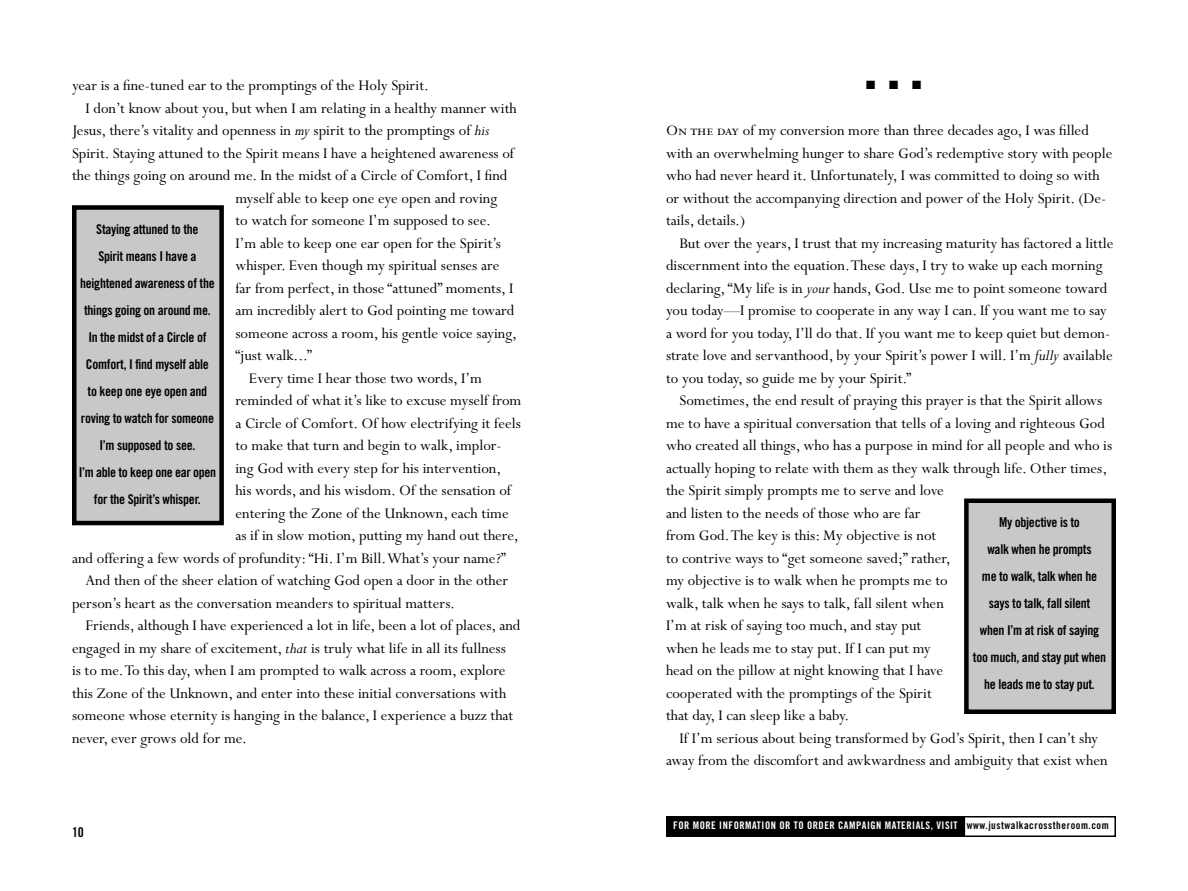
<style>
.page{position:relative;width:1188px;height:891px;background:#fff}
.page>*{position:absolute;margin:0;border:0;box-sizing:border-box;transform-origin:0 0}
.t1{font:16.5px/22.5px "Perpetua";color:#000}
.t2{font:13.5px/27px "Trade Gothic Bold Cond Twenty";letter-spacing:-.02em;color:#000;text-align:center}
.t3{font:12px "Zapf Dingbats ITC";color:#000}
.t4{font:10.5px "Trade Gothic Bold Cond Twenty";letter-spacing:.05em;color:#fff}
.s1{font-style:italic}
.s2{font-family:"Perpetua SC"}
.s3{color:#000}
</style>
<div class="page">
<div style="left:666px;top:816px;width:450px;height:21px;border:2px solid #000"></div>
<div style="left:667px;top:817px;width:297px;height:19px;background:#000"></div>
<div style="left:666px;top:816px;width:299px;height:21px;border:2px solid #000"></div>
<div style="left:966px;top:501px;width:148px;height:211px;background:#c6c8ca"></div>
<div style="left:964px;top:499px;width:152px;height:215px;border:4px solid #000"></div>
<div style="left:74px;top:207px;width:148px;height:316px;background:#c6c8ca"></div>
<div style="left:72px;top:205px;width:152px;height:320px;border:4px solid #000"></div>
<p class="t1" style="left:72px;top:75px;width:359px">year is a fine-tuned ear to the promptings of the Holy Spirit.</p>
<p class="t1" style="left:86px;top:97px;width:433px">I don’t know about you, but when I am relating in a healthy manner with</p>
<p class="t1" style="left:72px;top:120px;width:419px">Jesus, there’s vitality and openness in <span class="s1">my</span> spirit to the promptings of <span class="s1">his</span></p>
<p class="t1" style="left:72px;top:142px;width:444px">Spirit. Staying attuned to the Spirit means I have a heightened awareness of</p>
<p class="t1" style="left:72px;top:165px;width:437px">the things going on around me. In the midst of a Circle of Comfort, I find</p>
<p class="t1" style="left:235px;top:187px;width:263px">myself able to keep one eye open and roving</p>
<p class="t1" style="left:235px;top:210px;width:257px">to watch for someone I’m supposed to see.</p>
<p class="t1" style="left:235px;top:232px;width:267px">I’m able to keep one ear open for the Spirit’s</p>
<p class="t1" style="left:235px;top:255px;width:265px">whisper. Even though my spiritual senses are</p>
<p class="t1" style="left:235px;top:277px;width:280px">far from perfect, in those “attuned” moments, I</p>
<p class="t1" style="left:235px;top:300px;width:280px">am incredibly alert to God pointing me toward</p>
<p class="t1" style="left:235px;top:322px;width:283px">someone across a room, his gentle voice saying,</p>
<p class="t1" style="left:235px;top:345px;width:78px">“just walk...”</p>
<p class="t1" style="left:249px;top:367px;width:235px">Every time I hear those two words, I’m</p>
<p class="t1" style="left:235px;top:390px;width:288px">reminded of what it’s like to excuse myself from</p>
<p class="t1" style="left:235px;top:412px;width:287px">a Circle of Comfort. Of how electrifying it feels</p>
<p class="t1" style="left:235px;top:435px;width:268px">to make that turn and begin to walk, implor-</p>
<p class="t1" style="left:235px;top:457px;width:267px">ing God with every step for his intervention,</p>
<p class="t1" style="left:235px;top:480px;width:277px">his words, and his wisdom. Of the sensation of</p>
<p class="t1" style="left:235px;top:502px;width:275px">entering the Zone of the Unknown, each time</p>
<p class="t1" style="left:235px;top:525px;width:285px">as if in slow motion, putting my hand out there,</p>
<p class="t1" style="left:72px;top:547px;width:436px">and offering a few words of profundity: “Hi. I’m Bill. What’s your name?”</p>
<p class="t1" style="left:86px;top:570px;width:424px">And then of the sheer elation of watching God open a door in the other</p>
<p class="t1" style="left:72px;top:592px;width:385px">person’s heart as the conversation meanders to spiritual matters.</p>
<p class="t1" style="left:86px;top:615px;width:437px">Friends, although I have experienced a lot in life, been a lot of places, and</p>
<p class="t1" style="left:72px;top:637px;width:435px">engaged in my share of excitement, <span class="s1">that</span> is truly what life in all its fullness</p>
<p class="t1" style="left:72px;top:660px;width:435px">is to me. To this day, when I am prompted to walk across a room, explore</p>
<p class="t1" style="left:72px;top:682px;width:436px">this Zone of the Unknown, and enter into these initial conversations with</p>
<p class="t1" style="left:72px;top:705px;width:443px">someone whose eternity is hanging in the balance, I experience a buzz that</p>
<p class="t1" style="left:72px;top:727px;width:177px">never, ever grows old for me.</p>
<p class="t2" style="left:79px;top:215px;width:139px">Staying attuned to the<br>Spirit means I have a heightened awareness of the things going on around me.<br>In the midst of a Circle of<br>Comfort, I find myself able<br>to keep one eye open and roving to watch for someone<br>I’m supposed to see.<br>I’m able to keep one ear open for the Spirit’s whisper.</p>
<p class="t2" style="left:72px;top:819px;width:13px">10</p>
<p class="t3" style="left:866px;top:79px;width:57px">■■■</p>
<p class="t1" style="left:666px;top:120px;width:448px"><span class="s2">On the day</span> of my conversion more than three decades ago, I was filled with an overwhelming hunger to share God’s redemptive story with people who had never heard it. Unfortunately, I was committed to doing so with or without the accompanying direction and power of the Holy Spirit. (De&shy;tails, details.)</p>
<p class="t1" style="left:666px;top:232px;width:449px;text-indent:14px">But over the years, I trust that my increasing maturity has factored a little discernment into the equation. These days, I try to wake up each morning declaring, “My life is in <span class="s1">your</span> hands, God. Use me to point someone toward you today—I promise to cooperate in any way I can. If you want me to say a word for you today, I’ll do that. If you want me to keep quiet but demon&shy;strate love and servanthood, by your Spirit’s power I will. I’m <span class="s1">fully</span> available to you today, so guide me by your Spirit.”</p>
<p class="t1" style="left:666px;top:390px;width:448px;text-indent:14px">Sometimes, the end result of praying this prayer is that the Spirit allows me to have a spiritual conversation that tells of a loving and righteous God who created all things, who has a purpose in mind for all people and who is actually hoping to relate with them as they walk through life. Other times, the Spirit simply prompts me to serve and love<br>and listen to the needs of those who are far<br>from God. The key is this: My objective is not<br>to contrive ways to “get someone saved;” rather,<br>my objective is to walk when he prompts me to<br>walk, talk when he says to talk, fall silent when<br>I’m at risk of saying too much, and stay put<br>when he leads me to stay put. If I can put my<br>head on the pillow at night knowing that I have<br>cooperated with the promptings of the Spirit<br>that day, I can sleep like a baby.</p>
<p class="t1" style="left:666px;top:727px;width:443px;text-align:center">If I’m serious about being transformed by God’s Spirit, then I can’t shy away from the discomfort and awkwardness and ambiguity that exist when</p>
<p class="t2" style="left:973px;top:508px;width:135px">My objective is to<br>walk when he prompts<br>me to walk, talk when he says to talk, fall silent<br>when I’m at risk of saying too much, and stay put when he leads me to stay put.</p>
<p class="t4" style="left:673px;top:819px;width:437px">FOR MORE INFORMATION OR TO ORDER CAMPAIGN MATERIALS, VISIT <span class="s3">www.justwalkacrosstheroom.com</span></p>
</div>
